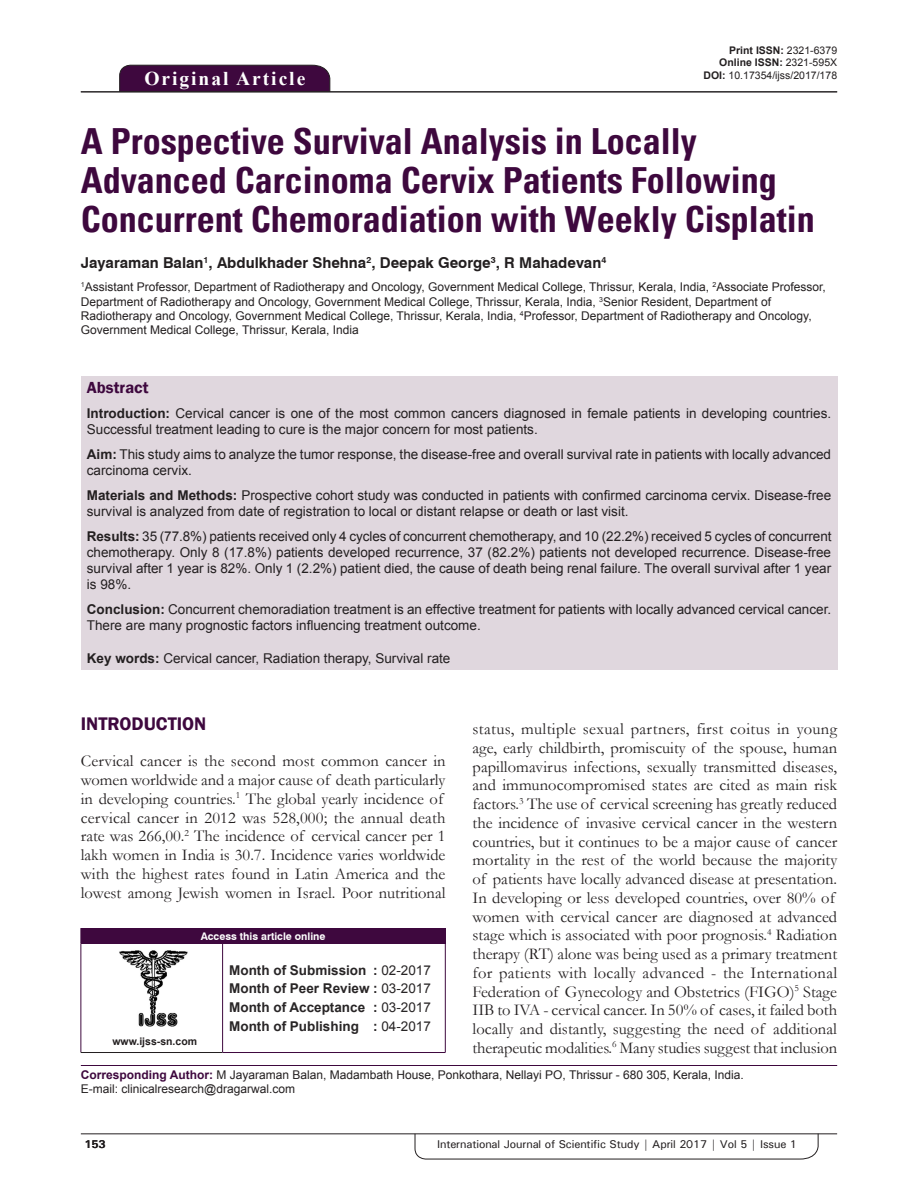
<style>
.page{position:relative;width:918px;height:1188px;background:#fff}
.page>*{position:absolute;margin:0;border:0;box-sizing:border-box;transform-origin:0 0}
.AT{font:700 condensed 36px/39px "Univers";color:#3e083e}
.AH{font:700 19.5px "Times New Roman";letter-spacing:.1em;color:#fff}
.t1{font:600 18.75px "Franklin Gothic";color:#3e083e}
.TX{font:16.5px/18.8px "Garamond";color:#231f20}
.ABSH{font:600 16.5px "Franklin Gothic";color:#3e083e}
.AU{font:700 15px "Swiss 721 BT";color:#231f20}
.ABS{font:13.5px/16.2px "Arial";color:#231f20}
.HIS{font:700 13.5px/18.8px "Arial";color:#282526;text-align:justify}
.KWD{font:13.5px "Arial";color:#231f20}
.AFF{font:12px/14.4px "Arial";color:#231f20}
.ADD{font:12px/14.4px "Arial";color:#231f20}
.RF{font:500 11.25px "Univers";letter-spacing:-.01em;color:#231f20}
.t2{font:700 11.25px "Univers";color:#231f20}
.DOI{font:700 10.5px "Arial";color:#231f20}
.DOI-2{font:10.5px "Arial";color:#231f20}
.AAO{font:700 10.5px "Swiss 721 BT";color:#fff}
.Web{font:700 10.5px "Arial";color:#231f20}
.s1{font-weight:400}
.s2{font-weight:700}
.s3{font-weight:700;color:#3e083e}
</style>
<div class="page">
<svg style="left:415px;top:1133px;width:404px;height:26px"></svg>
<hr style="left:81px;top:1134px;width:756px;height:1px;background:#231f20">
<div style="left:119px;top:65px;width:211px;height:26px;background:#3e083e"></div>
<hr style="left:81px;top:91px;width:756px;height:1px;background:#231f20">
<div style="left:81px;top:376px;width:756px;height:293px;background:#e0d7de"></div>
<img style="left:119px;top:950px;width:69px;height:76px">
<div style="left:81px;top:928px;width:364px;height:15px;background:#3e083e"></div>
<svg style="left:445px;top:928px;width:1px;height:15px"></svg>
<hr style="left:81px;top:943px;width:142px;height:1px;background:#3e083e">
<hr style="left:81px;top:943px;width:1px;height:109px;background:#3e083e">
<hr style="left:81px;top:1052px;width:142px;height:1px;background:#231f20">
<hr style="left:223px;top:943px;width:223px;height:1px;background:#3e083e">
<hr style="left:222px;top:943px;width:1px;height:109px;background:#3e083e">
<hr style="left:445px;top:943px;width:1px;height:109px;background:#3e083e">
<hr style="left:223px;top:1052px;width:223px;height:1px;background:#3e083e">
<hr style="left:81px;top:1065px;width:756px;height:1px;background:#3e083e">
<p class="AH" style="left:144px;top:65px;width:162px">Original Article</p>
<p class="DOI" style="left:729px;top:43px;width:109px">Print ISSN: <span class="s1">2321-6379</span></p>
<p class="DOI" style="left:719px;top:56px;width:119px">Online ISSN: <span class="s1">2321-595X</span></p>
<p class="DOI-2" style="left:704px;top:68px;width:135px"><span class="s2">DOI:</span> 10.17354/ijss/2017/178</p>
<p class="AT" style="left:81px;top:122px;width:736px">A Prospective Survival Analysis in Locally<br>Advanced Carcinoma Cervix Patients Following<br>Concurrent Chemoradiation with Weekly Cisplatin</p>
<p class="AU" style="left:81px;top:252px;width:527px">Jayaraman Balan<sup>1</sup>, Abdulkhader Shehna<sup>2</sup>, Deepak George<sup>3</sup>, R Mahadevan<sup>4</sup></p>
<p class="AFF" style="left:81px;top:280px;width:747px"><sup>1</sup>Assistant Professor, Department of Radiotherapy and Oncology, Government Medical College, Thrissur, Kerala, India, <sup>2</sup>Associate Professor, Department of Radiotherapy and Oncology, Government Medical College, Thrissur, Kerala, India, <sup>3</sup>Senior Resident, Department of Radiotherapy and Oncology, Government Medical College, Thrissur, Kerala, India, <sup>4</sup>Professor, Department of Radiotherapy and Oncology, Government Medical College, Thrissur, Kerala, India</p>
<p class="ABSH" style="left:87px;top:378px;width:63px">Abstract</p>
<p class="ABS" style="left:87px;top:405px;width:746px"><span class="s2">Introduction:</span> Cervical cancer is one of the most common cancers diagnosed in female patients in developing countries.<br>Successful treatment leading to cure is the major concern for most patients.</p>
<p class="ABS" style="left:87px;top:446px;width:746px"><span class="s2">Aim:</span> This study aims to analyze the tumor response, the disease-free and overall survival rate in patients with locally advanced carcinoma cervix.</p>
<p class="ABS" style="left:87px;top:487px;width:746px"><span class="s2">Materials and Methods:</span> Prospective cohort study was conducted in patients with confirmed carcinoma cervix. Disease-free survival is analyzed from date of registration to local or distant relapse or death or last visit.</p>
<p class="ABS" style="left:87px;top:528px;width:746px;text-align:justify"><span class="s2">Results:</span> 35 (77.8%) patients received only 4 cycles of concurrent chemotherapy, and 10 (22.2%) received 5 cycles of concurrent chemotherapy. Only 8 (17.8%) patients developed recurrence, 37 (82.2%) patients not developed recurrence. Disease-free survival after 1 year is 82%. Only 1 (2.2%) patient died, the cause of death being renal failure. The overall survival after 1 year is 98%.</p>
<p class="ABS" style="left:87px;top:601px;width:746px"><span class="s2">Conclusion:</span> Concurrent chemoradiation treatment is an effective treatment for patients with locally advanced cervical cancer.<br>There are many prognostic factors influencing treatment outcome.</p>
<p class="KWD" style="left:87px;top:649px;width:365px"><span class="s2">Key words:</span> Cervical cancer, Radiation therapy, Survival rate</p>
<h1 class="t1" style="left:81px;top:713px;width:127px">INTRODUCTION</h1>
<p class="TX" style="left:81px;top:752px;width:366px">Cervical cancer is the second most common cancer in women worldwide and a major cause of death particularly in developing countries.<sup>1</sup> The global yearly incidence of cervical cancer in 2012 was 528,000; the annual death rate was 266,00.<sup>2</sup> The incidence of cervical cancer per 1 lakh women in India is 30.7. Incidence varies worldwide with the highest rates found in Latin America and the lowest among Jewish women in Israel. Poor nutritional</p>
<p class="TX" style="left:473px;top:719px;width:366px">status, multiple sexual partners, first coitus in young age, early childbirth, promiscuity of the spouse, human papillomavirus infections, sexually transmitted diseases, and immunocompromised states are cited as main risk factors.<sup>3</sup> The use of cervical screening has greatly reduced the incidence of invasive cervical cancer in the western countries, but it continues to be a major cause of cancer mortality in the rest of the world because the majority of patients have locally advanced disease at presentation.<br>In developing or less developed countries, over 80% of women with cervical cancer are diagnosed at advanced stage which is associated with poor prognosis.<sup>4</sup> Radiation therapy (RT) alone was being used as a primary treatment for patients with locally advanced - the International Federation of Gynecology and Obstetrics (FIGO)<sup>5</sup> Stage IIB to IVA - cervical cancer. In 50% of cases, it failed both locally and distantly, suggesting the need of additional therapeutic modalities.<sup>6</sup> Many studies suggest that inclusion</p>
<p class="AAO" style="left:201px;top:929px;width:126px">Access this article online</p>
<p class="HIS" style="left:229px;top:961px;width:203px">Month of Submission : <span class="s1">02-2017<br></span>Month of Peer Review : <span class="s1">03-2017<br></span>Month of Acceptance : <span class="s1">03-2017<br></span>Month of Publishing : <span class="s1">04-2017</span></p>
<p class="ADD" style="left:81px;top:1067px;width:664px"><span class="s3">Corresponding Author:</span> M Jayaraman Balan, Madambath House, Ponkothara, Nellayi PO, Thrissur - 680 305, Kerala, India.<br>E-mail: clinicalresearch@dragarwal.com</p>
<p class="Web" style="left:112px;top:1034px;width:86px">www.ijss-sn.com</p>
<p class="t2" style="left:84px;top:1137px;width:23px">153</p>
<p class="RF" style="left:437px;top:1137px;width:361px">International Journal of Scientific Study | April 2017 | Vol 5 | Issue 1</p>
</div>
